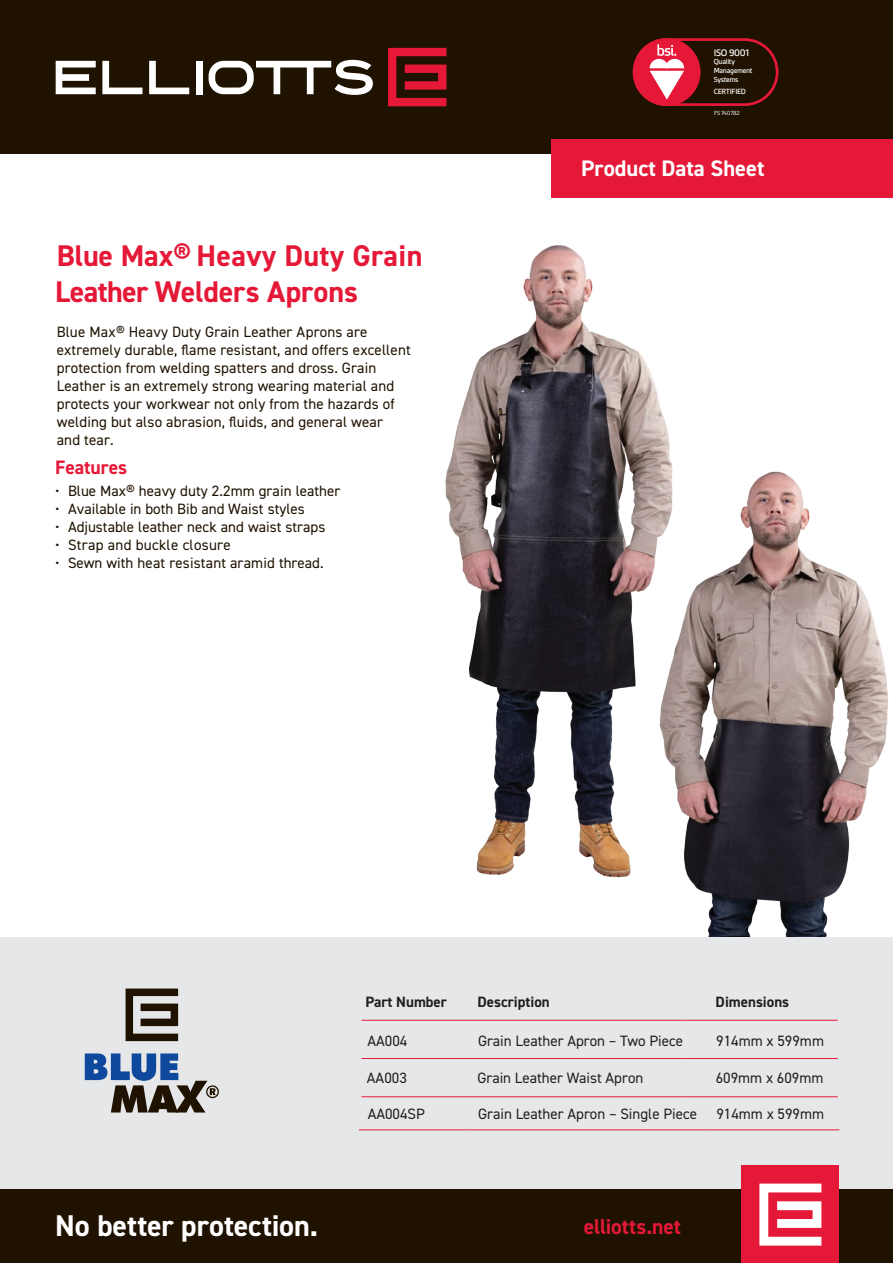
<style>
.page{position:relative;width:893px;height:1263px;background:#fff}
.page>*{position:absolute;margin:0;border:0;box-sizing:border-box;transform-origin:0 0}
.t1{font:700 30px/36px "DIN2014";letter-spacing:-.005em;color:#e51837}
.t2{font:700 30px "DIN2014";letter-spacing:-.005em;color:#fff}
.t3{font:700 22.5px "DIN2014";color:#fff}
.t4{font:700 21.45px "DIN2014";letter-spacing:-.005em;color:#e51837}
.t5{font:700 19.5px "DIN2014";letter-spacing:-.005em;color:#e51837}
.t6{font:15px/18px "DIN2014";letter-spacing:.01em;color:#1f1200}
.t7{font:15px "DIN2014";color:#231f20}
.t8{font:700 15px "DIN2014";color:#231f20}
.t9{font:500 10.2px "Gesta";letter-spacing:-.035em;color:#fff}
.t10{font:500 8.1px "Gesta";letter-spacing:-.035em;color:#fff}
.t11{font:500 7.95px/8.6px "Gesta";letter-spacing:-.035em;color:#fff}
.t12{font:6.3px "Gesta";letter-spacing:-.035em;color:#fff}
</style>
<div class="page">
<div style="left:0;top:0;width:893px;height:153px;background:#1f1200"></div>
<div style="left:0;top:1189px;width:893px;height:74px;background:#1f1200"></div>
<div style="left:0;top:937px;width:893px;height:252px;background:#e6e7e9"></div>
<hr style="left:361px;top:1096px;width:111px;height:1px;background:#e51837">
<hr style="left:472px;top:1096px;width:213px;height:1px;background:#e51837">
<hr style="left:685px;top:1096px;width:153px;height:1px;background:#e51837">
<hr style="left:361px;top:1020px;width:111px;height:1px;background:#e51837">
<hr style="left:472px;top:1020px;width:213px;height:1px;background:#e51837">
<hr style="left:685px;top:1020px;width:153px;height:1px;background:#e51837">
<hr style="left:361px;top:1058px;width:111px;height:1px;background:#e51837">
<hr style="left:472px;top:1058px;width:213px;height:1px;background:#e51837">
<hr style="left:685px;top:1058px;width:153px;height:1px;background:#e51837">
<img style="left:687px;top:471px;width:201px;height:465px">
<div style="left:551px;top:139px;width:342px;height:59px;background:#e51837"></div>
<svg style="left:388px;top:48px;width:58px;height:58px"></svg>
<div style="left:196px;top:61px;width:6px;height:33px;background:#fff"></div>
<svg style="left:209px;top:60px;width:164px;height:35px"></svg>
<svg style="left:56px;top:61px;width:40px;height:33px"></svg>
<svg style="left:102px;top:61px;width:40px;height:33px"></svg>
<svg style="left:149px;top:61px;width:40px;height:33px"></svg>
<div style="left:741px;top:1166px;width:98px;height:97px;background:#e51837"></div>
<svg style="left:759px;top:1183px;width:62px;height:62px"></svg>
<svg style="left:633px;top:38px;width:145px;height:68px"></svg>
<hr style="left:359px;top:1129px;width:111px;height:1px;background:#e51837">
<hr style="left:470px;top:1129px;width:238px;height:1px;background:#e51837">
<hr style="left:708px;top:1129px;width:131px;height:1px;background:#e51837">
<img style="left:445px;top:245px;width:242px;height:633px">
<svg style="left:85px;top:1053px;width:134px;height:59px"></svg>
<svg style="left:126px;top:988px;width:52px;height:53px"></svg>
<p class="t9" style="left:714px;top:47px;width:37px">ISO 9001</p>
<p class="t11" style="left:714px;top:58px;width:40px">Quality<br>Management<br>Systems</p>
<p class="t10" style="left:714px;top:87px;width:34px">CERTIFIED</p>
<p class="t12" style="left:714px;top:109px;width:27px">FS 740782</p>
<h1 class="t1" style="left:55px;top:238px;width:369px">Blue Max® Heavy Duty Grain<br>Leather Welders Aprons</h1>
<p class="t6" style="left:57px;top:322px;width:355px">Blue Max® Heavy Duty Grain Leather Aprons are extremely durable, flame resistant, and offers excellent protection from welding spatters and dross. Grain Leather is an extremely strong wearing material and protects your workwear not only from the hazards of welding but also abrasion, fluids, and general wear<br>and tear.</p>
<h3 class="t5" style="left:55px;top:454px;width:74px">Features</h3>
<p class="t6" style="left:55px;top:482px;width:287px">• Blue Max® heavy duty 2.2mm grain leather</p>
<p class="t6" style="left:55px;top:500px;width:251px">• Available in both Bib and Waist styles</p>
<p class="t6" style="left:55px;top:518px;width:272px">• Adjustable leather neck and waist straps</p>
<p class="t6" style="left:55px;top:536px;width:177px">• Strap and buckle closure</p>
<p class="t6" style="left:55px;top:554px;width:270px">• Sewn with heat resistant aramid thread.</p>
<h2 class="t3" style="left:581px;top:154px;width:185px">Product Data Sheet</h2>
<p class="t8" style="left:365px;top:992px;width:83px">Part Number</p>
<p class="t8" style="left:477px;top:992px;width:74px">Description</p>
<p class="t8" style="left:716px;top:992px;width:75px">Dimensions</p>
<p class="t7" style="left:368px;top:1031px;width:41px">AA004</p>
<p class="t7" style="left:478px;top:1031px;width:207px">Grain Leather Apron – Two Piece</p>
<p class="t7" style="left:716px;top:1031px;width:109px">914mm x 599mm</p>
<p class="t7" style="left:367px;top:1069px;width:41px">AA003</p>
<p class="t7" style="left:477px;top:1069px;width:167px">Grain Leather Waist Apron</p>
<p class="t7" style="left:716px;top:1069px;width:109px">609mm x 609mm</p>
<p class="t7" style="left:368px;top:1104px;width:59px">AA004SP</p>
<p class="t7" style="left:478px;top:1104px;width:220px">Grain Leather Apron – Single Piece</p>
<p class="t7" style="left:716px;top:1104px;width:109px">914mm x 599mm</p>
<h1 class="t2" style="left:55px;top:1206px;width:264px">No better protection.</h1>
<h3 class="t4" style="left:584px;top:1213px;width:99px">elliotts.net</h3>
</div>
